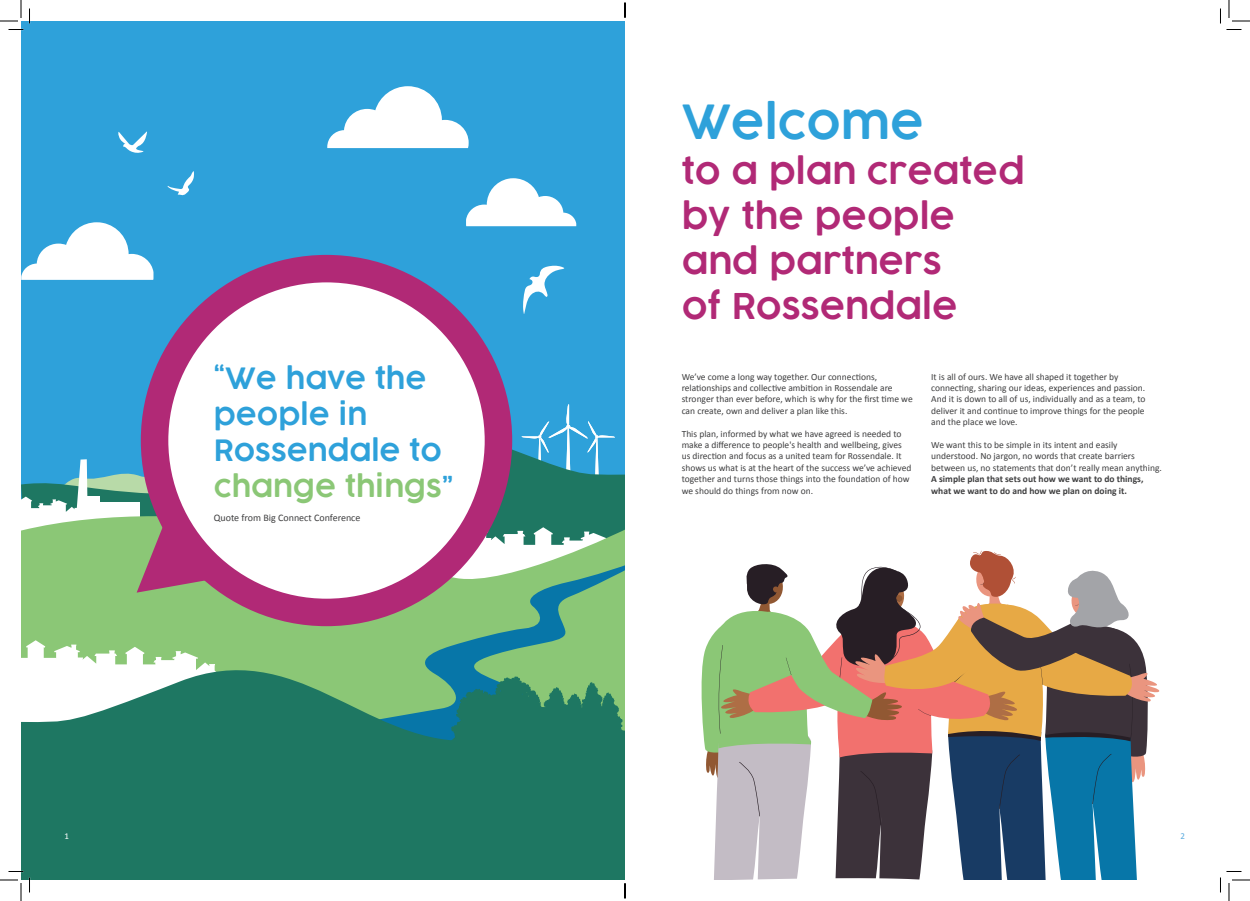
<style>
.page{position:relative;width:1250px;height:901px;background:#fff}
.page>*{position:absolute;margin:0;border:0;box-sizing:border-box;transform-origin:0 0}
.t1{font:600 46px "COCOGOOSE";color:#2ea1da}
.t2{font:600 34.7px/45px "COCOGOOSE";color:#b12976}
.t3{font:600 28.7px/36px "COCOGOOSE";color:#2ea1da}
.t4{font:10px "Calibri";color:#3e3e3f}
.t5{font:9.5px/11.4px "Calibri";color:#3e3e3f}
.t6{font:700 9.5px/11.4px "Calibri";color:#3e3e3f}
.t7{font:9px "Calibri";color:#fff}
.t8{font:9px "Calibri";color:#5dacdf}
.s1{color:#8bc776}
</style>
<div class="page">
<div style="left:21px;top:21px;width:604px;height:859px;background:#2ea1da"></div>
<svg style="left:88px;top:390px;width:537px;height:119px"></svg>
<div style="left:81px;top:496px;width:19px;height:31px;background:#fff"></div>
<div style="left:96px;top:502px;width:44px;height:24px;background:#fff"></div>
<svg style="left:21px;top:459px;width:67px;height:50px"></svg>
<svg style="left:466px;top:178px;width:110px;height:48px"></svg>
<svg style="left:327px;top:86px;width:142px;height:62px"></svg>
<svg style="left:21px;top:509px;width:604px;height:127px;background:#8fbe86"></svg>
<svg style="left:21px;top:222px;width:132px;height:58px"></svg>
<svg style="left:348px;top:565px;width:277px;height:71px;background:#80b683"></svg>
<svg style="left:21px;top:636px;width:604px;height:244px;background:#3f8d72"></svg>
<svg style="left:449px;top:676px;width:176px;height:91px;background:#2b8269"></svg>
<svg style="left:118px;top:132px;width:29px;height:21px"></svg>
<svg style="left:523px;top:265px;width:41px;height:49px"></svg>
<svg style="left:167px;top:171px;width:27px;height:24px"></svg>
<svg style="left:701px;top:550px;width:459px;height:330px"></svg>
<div style="left:155px;top:269px;width:343px;height:343px;background:#fff;border-radius:50%"></div>
<div style="left:141px;top:255px;width:371px;height:371px;border:28px solid #b12976;border-radius:50%"></div>
<svg style="left:137px;top:518px;width:80px;height:75px;background:#ae6683"></svg>
<svg style="left:0;top:0;width:30px;height:30px"></svg>
<svg style="left:0;top:871px;width:30px;height:30px"></svg>
<svg style="left:1220px;top:0;width:30px;height:30px"></svg>
<svg style="left:1220px;top:871px;width:30px;height:30px"></svg>
<svg style="left:624px;top:3px;width:2px;height:15px"></svg>
<svg style="left:624px;top:883px;width:2px;height:15px"></svg>
<h3 class="t3" style="left:214px;top:361px;width:241px">“We have the people in<br>Rossendale to <span class="s1">change things</span>”</h3>
<p class="t4" style="left:214px;top:511px;width:148px">Quote from Big Connect Conference</p>
<h1 class="t1" style="left:681px;top:90px;width:244px">Welcome</h1>
<h2 class="t2" style="left:681px;top:149px;width:344px">to a plan created by the people and partners<br>of Rossendale</h2>
<p class="t5" style="left:681px;top:371px;width:232px">We’ve come a long way together. Our connections, relationships and collective ambition in Rossendale are stronger than ever before, which is why for the first time we can create, own and deliver a plan like this.</p>
<p class="t5" style="left:681px;top:428px;width:231px">This plan, informed by what we have agreed is needed to make a difference to people's health and wellbeing, gives us direction and focus as a united team for Rossendale. It shows us what is at the heart of the success we’ve achieved together and turns those things into the foundation of how we should do things from now on.</p>
<p class="t5" style="left:931px;top:371px;width:216px">It is all of ours. We have all shaped it together by connecting, sharing our ideas, experiences and passion.<br>And it is down to all of us, individually and as a team, to deliver it and continue to improve things for the people and the place we love.</p>
<p class="t5" style="left:931px;top:439px;width:232px">We want this to be simple in its intent and easily understood. No jargon, no words that create barriers between us, no statements that don’t really mean anything.</p>
<p class="t6" style="left:931px;top:473px;width:214px">A simple plan that sets out how we want to do things, what we want to do and how we plan on doing it.</p>
<p class="t7" style="left:65px;top:830px;width:6px">1</p>
<p class="t8" style="left:1180px;top:830px;width:6px">2</p>
</div>
